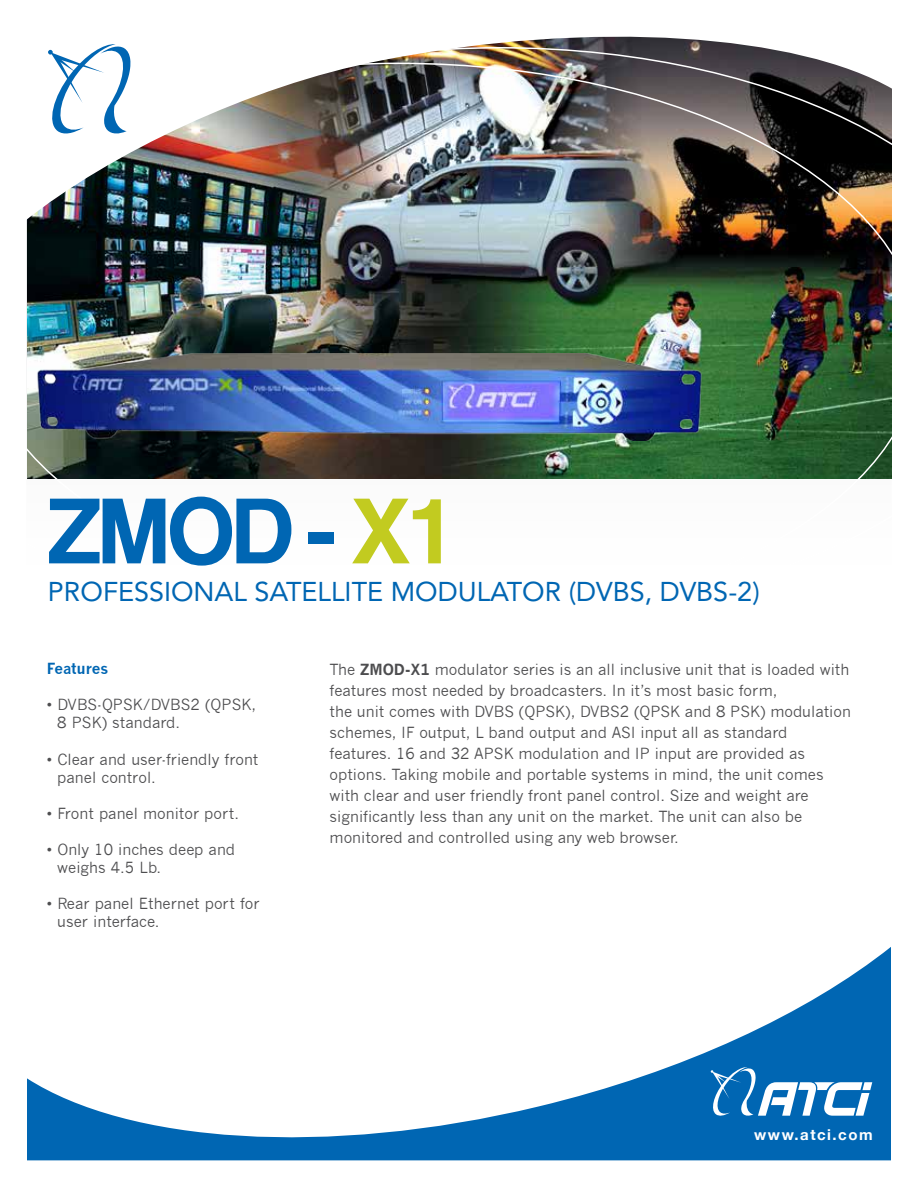
<style>
.page{position:relative;width:918px;height:1188px;background:#fff}
.page>*{position:absolute;margin:0;border:0;box-sizing:border-box;transform-origin:0 0}
.t1{font:90px "Coolvetica";color:#0066b3}
.t2{font:27px "Avenir";color:#0066b3}
.t3{font:15px/21px "News Gothic";color:#4d4d4f}
.t4{font:700 15px "Helvetica Neue";letter-spacing:.1em;color:#fff}
.t5{font:700 15px "News Gothic";color:#0066b3}
.s1{color:#c2cb20}
.s2{font-weight:700}
</style>
<div class="page">
<svg style="left:27px;top:947px;width:864px;height:213px"></svg>
<svg style="left:710px;top:1067px;width:162px;height:50px"></svg>
<img style="left:26px;top:220px;width:866px;height:259px">
<img style="left:27px;top:36px;width:865px;height:184px">
<svg style="left:47px;top:43px;width:84px;height:92px"></svg>
<img style="left:31px;top:353px;width:672px;height:87px">
<h1 class="t1" style="left:48px;top:484px;width:397px">ZMOD - <span class="s1">X1</span></h1>
<h2 class="t2" style="left:48px;top:576px;width:713px">PROFESSIONAL SATELLITE MODULATOR (DVBS, DVBS-2)</h2>
<p class="t5" style="left:47px;top:660px;width:63px">Features</p>
<p class="t3" style="left:57px;top:696px;width:200px;line-height:18.1px;text-indent:-10px">• DVBS-QPSK/DVBS2 (QPSK,<br>8 PSK) standard.</p>
<p class="t3" style="left:57px;top:750px;width:203px;line-height:18px;text-indent:-10px">• Clear and user-friendly front panel control.</p>
<p class="t3" style="left:47px;top:803px;width:194px">• Front panel monitor port.</p>
<p class="t3" style="left:57px;top:840px;width:179px;line-height:18.1px;text-indent:-10px">• Only 10 inches deep and weighs 4.5 Lb.</p>
<p class="t3" style="left:57px;top:895px;width:204px;line-height:18px;text-indent:-10px">• Rear panel Ethernet port for user interface.</p>
<p class="t3" style="left:330px;top:659px;width:523px">The <span class="s2">ZMOD-X1</span> modulator series is an all inclusive unit that is loaded with features most needed by broadcasters. In it’s most basic form,<br>the unit comes with DVBS (QPSK), DVBS2 (QPSK and 8 PSK) modulation schemes, IF output, L band output and ASI input all as standard features. 16 and 32 APSK modulation and IP input are provided as options. Taking mobile and portable systems in mind, the unit comes with clear and user friendly front panel control. Size and weight are significantly less than any unit on the market. The unit can also be monitored and controlled using any web browser.</p>
<p class="t4" style="left:754px;top:1123px;width:120px">www.atci.com</p>
</div>
